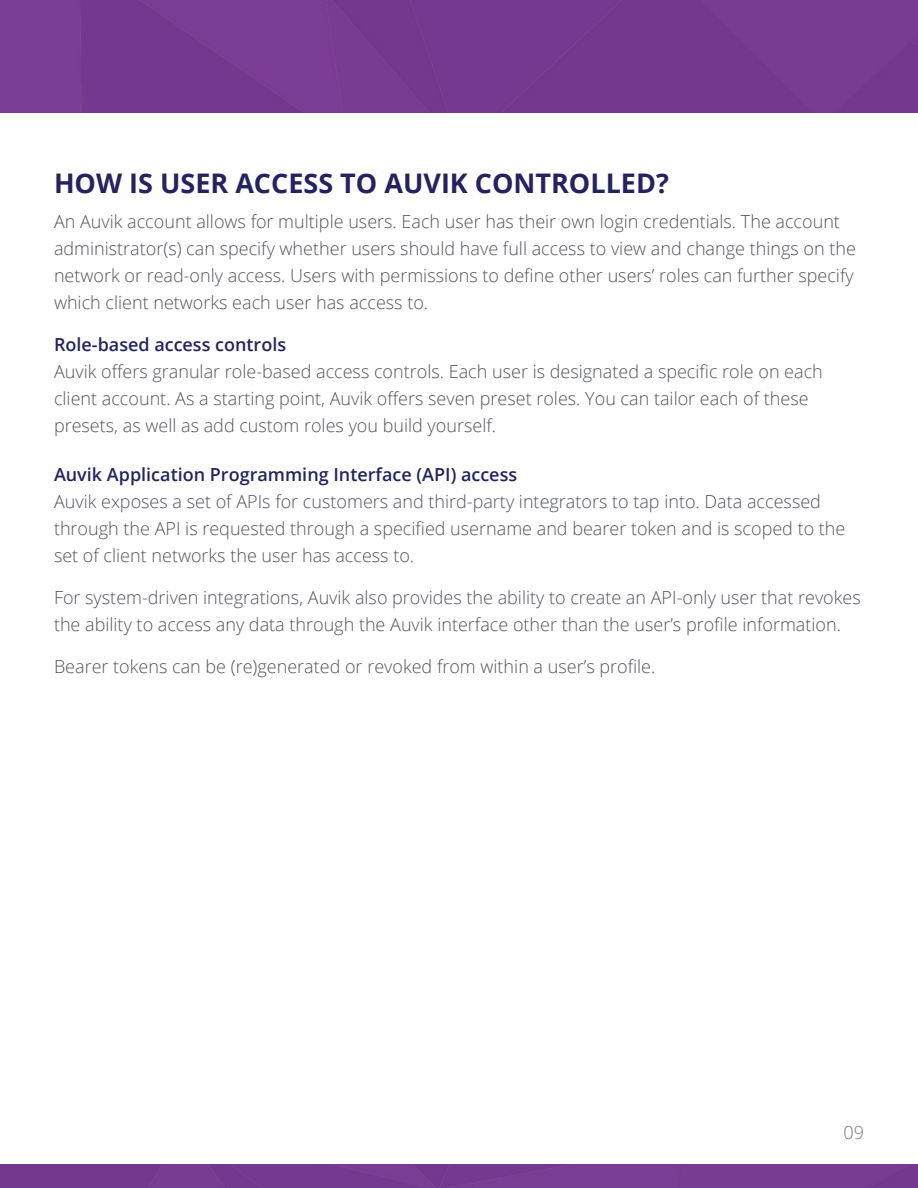
<style>
.page{position:relative;width:918px;height:1188px;background:#fff}
.page>*{position:absolute;margin:0;border:0;box-sizing:border-box;transform-origin:0 0}
.headline{font:700 27px "Open Sans";color:#262262}
.body_copy{font:300 18px/27px "Open Sans";color:#50545c}
.small_headline2{font:600 18px "Open Sans";color:#262262}
.body_copy-2{font:600 18px "Open Sans";color:#262262}
.t1{font:300 18px "Open Sans";color:#76787b}
</style>
<div class="page">
<div style="left:0;top:1164px;width:918px;height:24px;background:#7a3c92"></div>
<div style="left:0;top:0;width:918px;height:112px;background:#753991"></div>
<p class="headline" style="left:54px;top:164px;width:616px">HOW IS USER ACCESS TO AUVIK CONTROLLED?</p>
<p class="body_copy" style="left:54px;top:207px;width:803px">An Auvik account allows for multiple users. Each user has their own login credentials. The account administrator(s) can specify whether users should have full access to view and change things on the network or read-only access. Users with permissions to define other users’ roles can further specify which client networks each user has access to.</p>
<p class="body_copy-2" style="left:54px;top:332px;width:234px">Role-based access controls</p>
<p class="body_copy" style="left:54px;top:357px;width:770px">Auvik offers granular role-based access controls. Each user is designated a specific role on each client account. As a starting point, Auvik offers seven preset roles. You can tailor each of these presets, as well as add custom roles you build yourself.</p>
<p class="small_headline2" style="left:54px;top:462px;width:465px">Auvik Application Programming Interface (API) access</p>
<p class="body_copy" style="left:54px;top:488px;width:793px">Auvik exposes a set of APIs for customers and third-party integrators to tap into. Data accessed through the API is requested through a specified username and bearer token and is scoped to the set of client networks the user has access to.</p>
<p class="body_copy" style="left:54px;top:584px;width:808px">For system-driven integrations, Auvik also provides the ability to create an API-only user that revokes the ability to access any data through the Auvik interface other than the user’s profile information.</p>
<p class="body_copy" style="left:54px;top:653px;width:603px">Bearer tokens can be (re)generated or revoked from within a user’s profile.</p>
<p class="t1" style="left:843px;top:1120px;width:22px">09</p>
</div>
